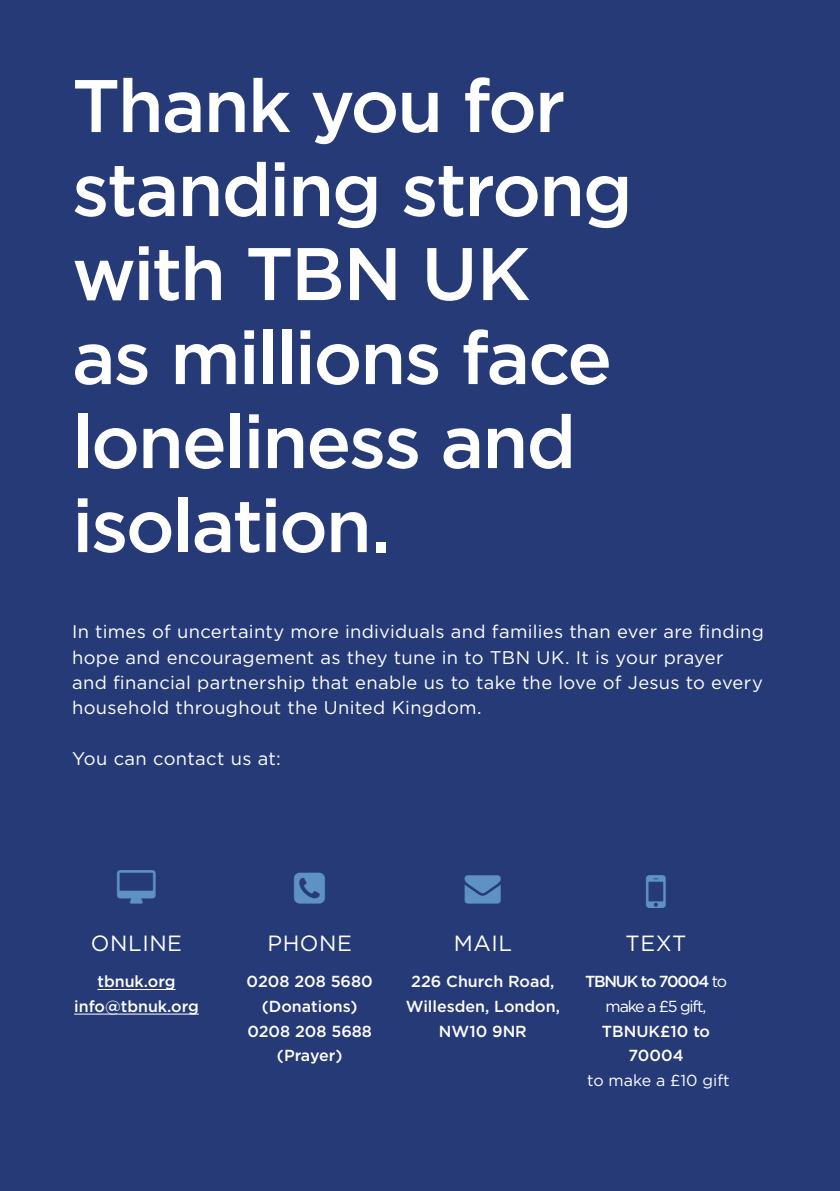
<style>
.page{position:relative;width:840px;height:1191px;background:#fff}
.page>*{position:absolute;margin:0;border:0;box-sizing:border-box;transform-origin:0 0}
.t1{font:500 74.2px/84px "Gotham";letter-spacing:-.03em;color:#fff}
.t2{font:22px "Gotham";letter-spacing:.025em;color:#fff}
.t3{font:18.4px/25.4px "Gotham";letter-spacing:.015em;color:#fff}
.t4{font:500 16px/24.6px "Gotham";color:#fff;text-align:center}
.t5{font:16px/24.6px "Gotham";letter-spacing:-.075em;color:#fff;text-align:center}
.t6{font:16px "Gotham";color:#fff}
.s1{font-weight:500}
</style>
<div class="page">
<div style="left:0;top:0;width:839px;height:1191px;background:#253a77"></div>
<hr style="left:97px;top:989px;width:78px;height:1px;background:#fff">
<hr style="left:74px;top:1013px;width:125px;height:1px;background:#fff">
<h1 class="t1" style="left:72px;top:62px;width:561px">Thank you for standing strong with TBN UK<br>as millions face loneliness and isolation.</h1>
<p class="t3" style="left:72px;top:618px;width:693px">In times of uncertainty more individuals and families than ever are finding hope and encouragement as they tune in to TBN UK. It is your prayer<br>and financial partnership that enable us to take the love of Jesus to every household throughout the United Kingdom.</p>
<p class="t3" style="left:72px;top:745px;width:210px">You can contact us at:</p>
<p class="t2" style="left:91px;top:929px;width:92px">ONLINE</p>
<p class="t2" style="left:267px;top:929px;width:86px">PHONE</p>
<p class="t2" style="left:453px;top:929px;width:60px">MAIL</p>
<p class="t2" style="left:625px;top:929px;width:62px">TEXT</p>
<p class="t4" style="left:74px;top:969px;width:126px">tbnuk.org info@tbnuk.org</p>
<p class="t4" style="left:246px;top:969px;width:128px">0208 208 5680 (Donations)<br>0208 208 5688 (Prayer)</p>
<p class="t4" style="left:405px;top:969px;width:156px">226 Church Road,<br>Willesden, London,<br>NW10 9NR</p>
<p class="t5" style="left:584px;top:969px;width:143px"><span class="s1">TBNUK to 70004</span> to make a £5 gift,</p>
<p class="t4" style="left:601px;top:1018px;width:110px">TBNUK£10 to<br>70004</p>
<p class="t6" style="left:587px;top:1070px;width:144px">to make a £10 gift</p>
</div>
